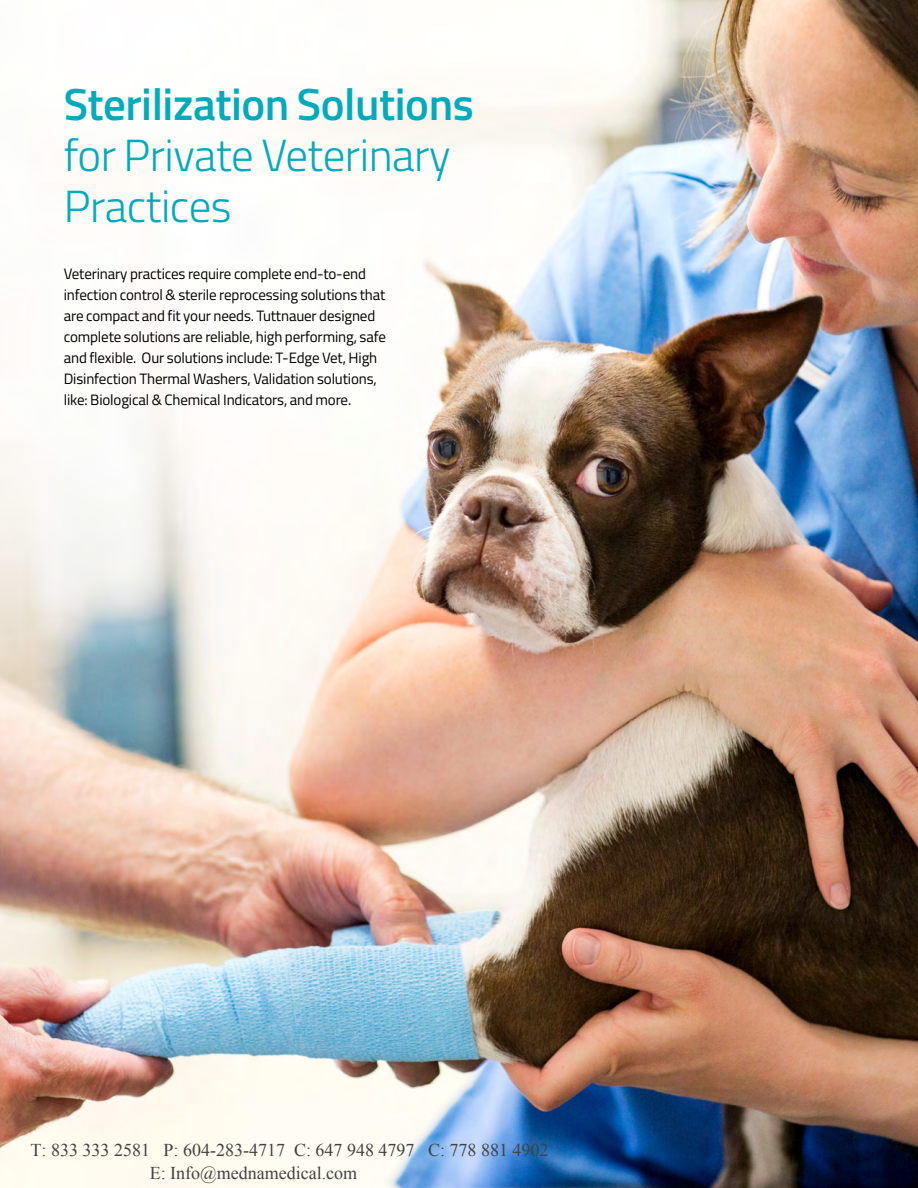
<style>
.page{position:relative;width:918px;height:1188px;background:#fff}
.page>*{position:absolute;margin:0;border:0;box-sizing:border-box;transform-origin:0 0}
.t1{font:300 45px/51px "Titillium Web";letter-spacing:-.01em;color:#00acbb}
.t2{font:600 45px "Titillium Web";letter-spacing:-.01em;color:#00acbb}
.t3{font:15px/21px "Titillium Web";letter-spacing:-.01em;color:#000}
</style>
<div class="page">
<img style="left:0;top:0;width:918px;height:1188px">
<h1 class="t2" style="left:64px;top:70px;width:412px">Sterilization Solutions</h1>
<h1 class="t1" style="left:64px;top:127px;width:388px">for Private Veterinary<br>Practices</h1>
<p class="t3" style="left:64px;top:263px;width:324px">Veterinary practices require complete end-to-end infection control &amp; sterile reprocessing solutions that are compact and fit your needs. Tuttnauer designed complete solutions are reliable, high performing, safe and flexible. Our solutions include: T-Edge Vet, High Disinfection Thermal Washers, Validation solutions, like: Biological &amp; Chemical Indicators, and more.</p>
</div>
